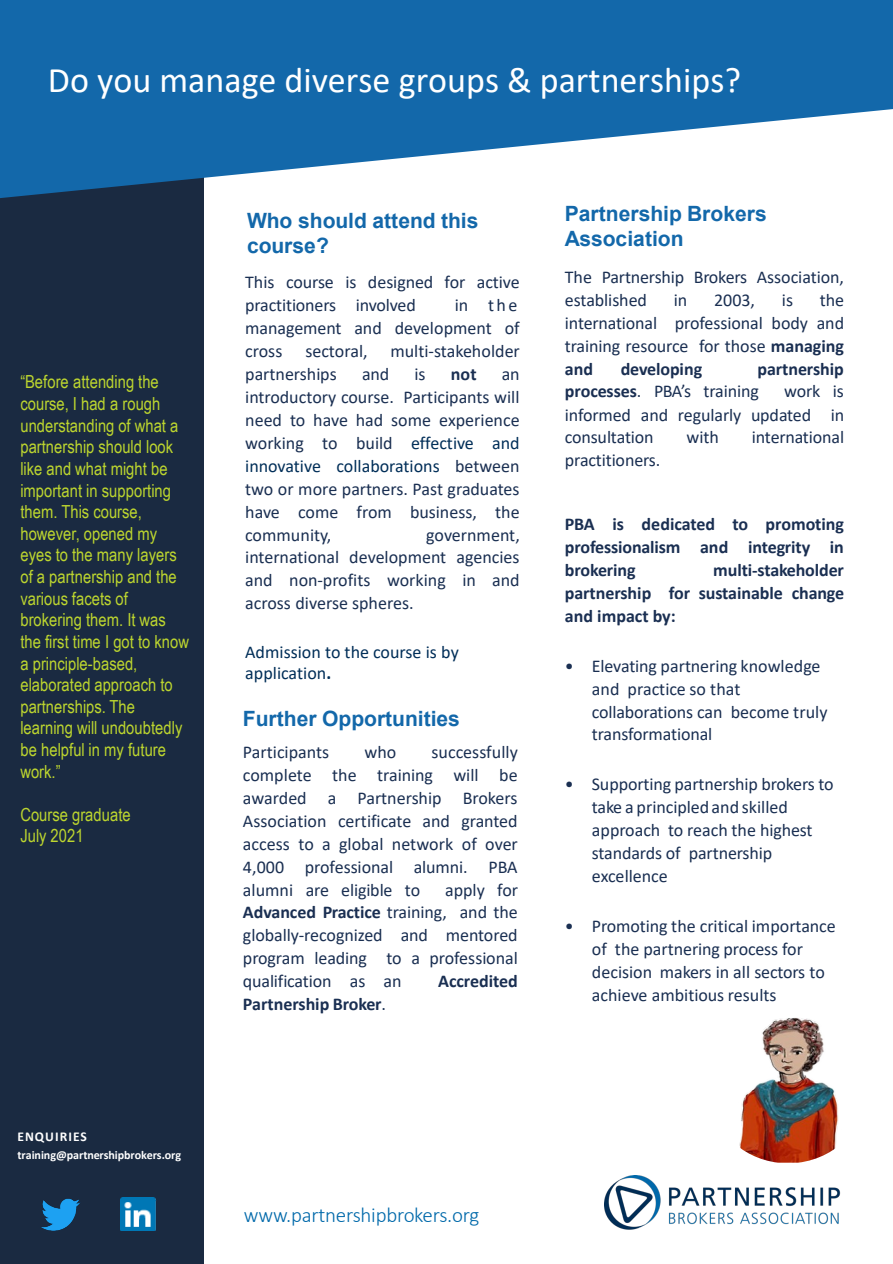
<style>
.page{position:relative;width:893px;height:1264px;background:#fff}
.page>*{position:absolute;margin:0;border:0;box-sizing:border-box;transform-origin:0 0}
.t1{font:36px "Calibri";color:#fff}
.t2{font:700 21px/25.2px "Arial";color:#1368aa}
.t3{font:300 21px "Calibri";letter-spacing:-.015em;color:#0069aa}
.t4{font:18px/23px "Calibri";letter-spacing:-.005em;color:#1a2f52}
.t5{font:18px/21.6px "Arial Narrow";letter-spacing:.005em;color:#bdd62f}
.t6{font:700 18px/22.8px "Calibri";letter-spacing:-.005em;color:#1a2f52;text-align:justify}
.t7{font:18px/21.6px "Calibri";color:#002e58}
.t8{font:700 13.5px "Calibri";letter-spacing:.08em;color:#fff}
.t9{font:700 12px "Calibri";letter-spacing:-.005em;color:#fff}
.s1{color:#002e58}
.s2{font-weight:700}
.s3{font-weight:400}
</style>
<div class="page">
<div style="left:0;top:0;width:203px;height:1263px;background:#1a2a41"></div>
<svg style="left:0;top:0;width:892px;height:198px;fill:#1368aa"></svg>
<img style="left:739px;top:1018px;width:99px;height:144px">
<img style="left:120px;top:1197px;width:37px;height:33px">
<img style="left:41px;top:1198px;width:39px;height:33px">
<img style="left:604px;top:1175px;width:237px;height:55px">
<h1 class="t1" style="left:48px;top:55px;width:694px">Do you manage diverse groups &amp; partnerships?</h1>
<p class="t5" style="left:20px;top:370px;width:170px">“Before attending the course, I had a rough understanding of what a partnership should look like and what might be important in supporting them. This course, however, opened my eyes to the many layers of a partnership and the various facets of brokering them. It was the first time I got to know a principle-based, elaborated approach to partnerships. The learning will undoubtedly be helpful in my future work.”</p>
<p class="t5" style="left:20px;top:802px;width:112px">Course graduate<br>July 2021</p>
<p class="t8" style="left:17px;top:1126px;width:71px">ENQUIRIES</p>
<p class="t9" style="left:17px;top:1145px;width:165px">training@partnershipbrokers.org</p>
<p class="t2" style="left:247px;top:208px;width:233px">Who should attend this course?</p>
<p class="t4" style="left:245px;top:270px;width:276px">This course is designed for active practitioners involved</p>
<p class="t4" style="left:245px;top:293px;width:276px;text-indent:210px">in the management and development of cross</p>
<p class="t4" style="left:305px;top:339px;width:64px">sectoral,</p>
<p class="t4" style="left:390px;top:339px;width:131px">multi-stakeholder</p>
<p class="t4" style="left:245px;top:362px;width:93px">partnerships</p>
<p class="t4" style="left:362px;top:362px;width:29px">and</p>
<p class="t4" style="left:414px;top:362px;width:13px">is</p>
<p class="t6" style="left:451px;top:362px;width:27px">not</p>
<p class="t4" style="left:245px;top:362px;width:276px;text-align:justify;text-indent:256px">an introductory course. Participants will need to have had some experience working to build <span class="s1">effective and innovative collaborations</span> between two or more partners. Past graduates have come from business, the community,</p>
<p class="t4" style="left:245px;top:522px;width:276px;text-align:justify;text-indent:181px">government, international development agencies and non-profits working in and across diverse spheres.</p>
<p class="t7" style="left:245px;top:640px;width:215px">Admission to the course is by application<span class="s2">.</span></p>
<p class="t2" style="left:243px;top:705px;width:218px">Further Opportunities</p>
<p class="t4" style="left:243px;top:740px;width:276px;text-align:justify;text-indent:188px">successfully complete the training will be awarded a Partnership Brokers Association certificate and granted access to a global network of over 4,000 professional alumni. PBA alumni are eligible to</p>
<p class="t4" style="left:243px;top:740px;width:88px">Participants</p>
<p class="t4" style="left:364px;top:740px;width:33px">who</p>
<p class="t4" style="left:243px;top:877px;width:276px;text-align:justify;text-indent:202px">apply for <span class="s2">Advanced Practice</span> training, and the globally-recognized and mentored program leading to a professional qualification as an</p>
<p class="t6" style="left:438px;top:969px;width:81px">Accredited</p>
<p class="t6" style="left:243px;top:992px;width:144px">Partnership Broker<span class="s3">.</span></p>
<p class="t2" style="left:565px;top:201px;width:203px">Partnership Brokers<br>Association</p>
<p class="t4" style="left:565px;top:265px;width:280px">The Partnership Brokers Association, established</p>
<p class="t4" style="left:565px;top:288px;width:281px;text-align:justify;text-indent:255px">the international professional body and training resource for those <span class="s2">managing and</span></p>
<p class="t4" style="left:673px;top:288px;width:15px">in</p>
<p class="t4" style="left:714px;top:288px;width:43px">2003,</p>
<p class="t4" style="left:781px;top:288px;width:13px">is</p>
<p class="t6" style="left:565px;top:357px;width:280px;text-indent:193px">partnership processes<span class="s3">. PBA’s training</span></p>
<p class="t6" style="left:620px;top:357px;width:83px">developing</p>
<p class="t4" style="left:565px;top:379px;width:281px;text-align:justify;text-indent:219px">work is informed and regularly updated in consultation</p>
<p class="t4" style="left:686px;top:425px;width:34px">with</p>
<p class="t4" style="left:751px;top:425px;width:94px">international</p>
<p class="t4" style="left:565px;top:448px;width:97px">practitioners.</p>
<p class="t6" style="left:565px;top:512px;width:281px">PBA is dedicated to promoting professionalism and integrity in brokering</p>
<p class="t6" style="left:565px;top:558px;width:281px;text-indent:148px">multi-stakeholder partnership for sustainable change and impact by:</p>
<p class="t4" style="left:592px;top:653px;width:237px;text-indent:-27px">• Elevating partnering knowledge and practice so that collaborations can become truly transformational</p>
<p class="t4" style="left:592px;top:772px;width:243px;text-indent:-27px">• Supporting partnership brokers to take a principledand skilled approach to reach the highest standards of partnership excellence</p>
<p class="t4" style="left:592px;top:913px;width:245px;text-indent:-27px">• Promoting the critical importance of the partnering process for decision makers in all sectors to achieve ambitious results</p>
<p class="t3" style="left:244px;top:1201px;width:237px">www.partnershipbrokers.org</p>
</div>
